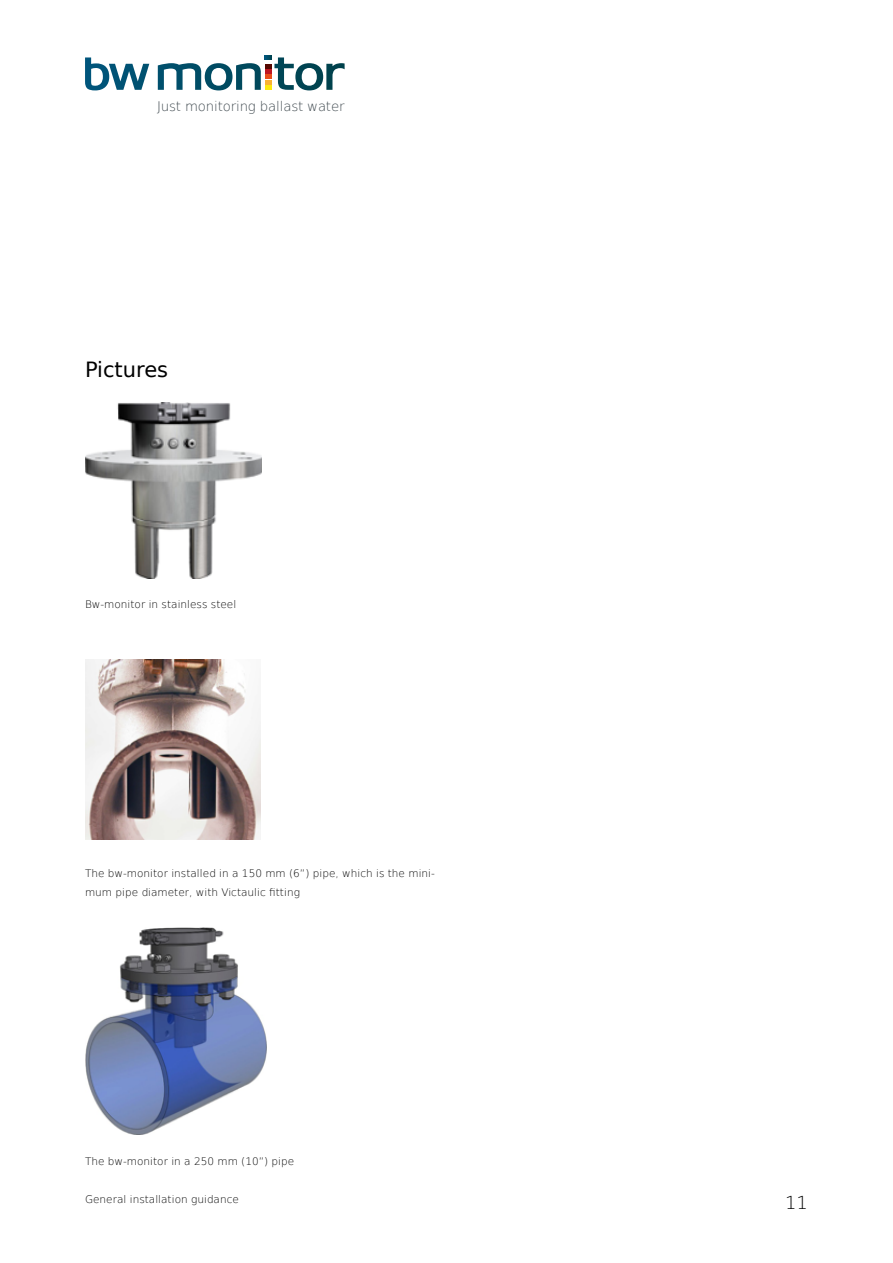
<style>
.page{position:relative;width:893px;height:1263px;background:#fff}
.page>*{position:absolute;margin:0;border:0;box-sizing:border-box;transform-origin:0 0}
.t1{font:21px "DejaVu Sans";color:#000}
.t2{font:200 18px "DejaVu Sans";color:#000}
.t3{font:200 13.35px "DejaVu Sans";letter-spacing:-.01em;color:#3d474d}
.t4{font:200 10.5px/19.2px "DejaVu Sans";color:#000}
</style>
<div class="page">
<svg style="left:85px;top:55px;width:260px;height:35px"></svg>
<img style="left:85px;top:928px;width:182px;height:206px">
<img style="left:85px;top:403px;width:176px;height:176px">
<img style="left:85px;top:659px;width:176px;height:181px">
<p class="t3" style="left:157px;top:97px;width:189px">Just monitoring ballast water</p>
<h1 class="t1" style="left:85px;top:353px;width:85px">Pictures</h1>
<p class="t4" style="left:85px;top:594px;width:153px">Bw-monitor in stainless steel</p>
<p class="t4" style="left:85px;top:863px;width:351px">The bw-monitor installed in a 150 mm (6”) pipe, which is the mini&shy;mum pipe diameter, with Victaulic fitting</p>
<p class="t4" style="left:85px;top:1151px;width:211px">The bw-monitor in a 250 mm (10”) pipe</p>
<p class="t4" style="left:85px;top:1189px;width:155px">General installation guidance</p>
<h2 class="t2" style="left:785px;top:1189px;width:24px">11</h2>
</div>
